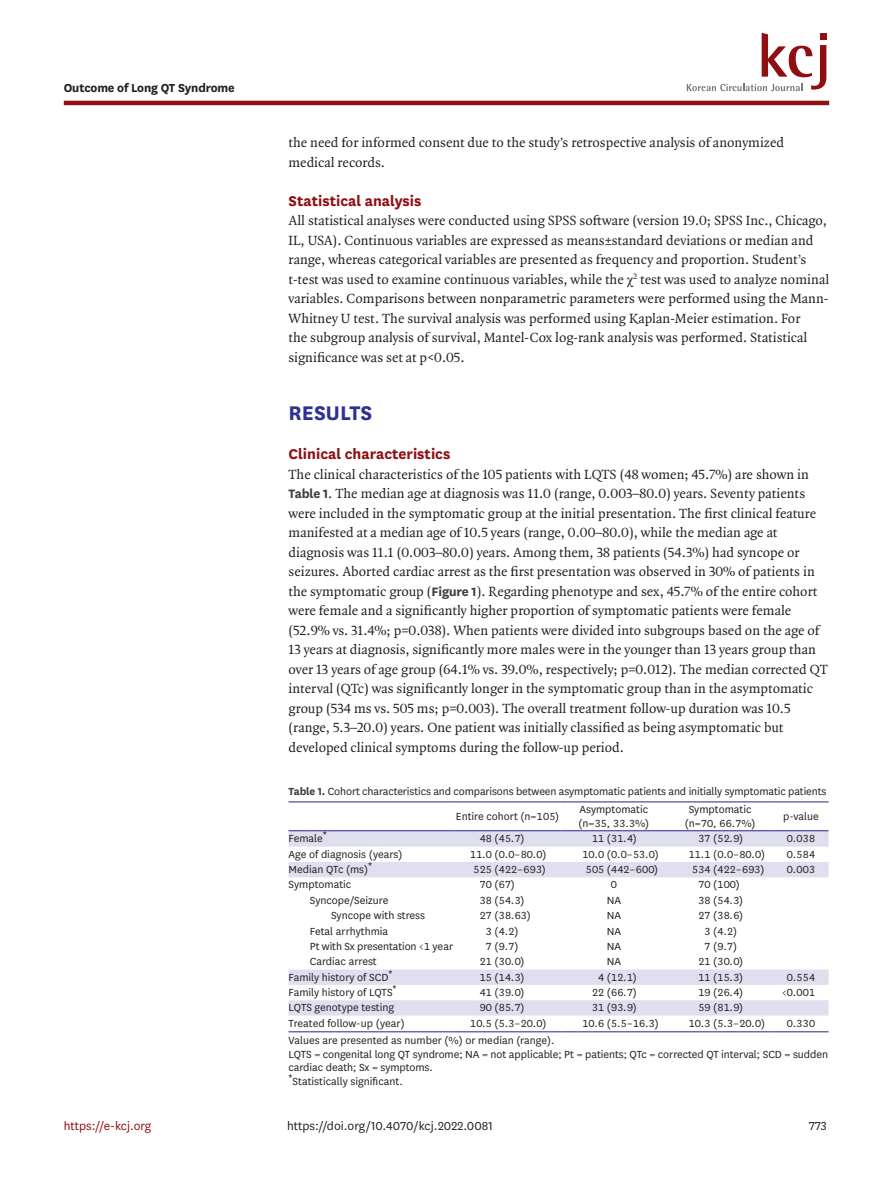
<style>
.page{position:relative;width:893px;height:1191px;background:#fff}
.page>*{position:absolute;margin:0;border:0;box-sizing:border-box;transform-origin:0 0}
.body_title1{font:700 23.1px "National";color:#2e3092}
.body_title2_stacked{font:700 16.5px "National";color:#900f13}
.body_title2{font:700 16.5px "National";color:#900f13}
.body_p_first{font:14.25px/19.5px "Quadraat OT";color:#231f20}
.body_p{font:14.25px/19.5px "Quadraat OT";color:#231f20}
.doi_running_footer{font:13.5px "National";color:#231f20}
.alt-title-type{font:700 13.5px "National";letter-spacing:-.01em;color:#231f20}
.t1{font:13.5px "National";color:#900f13}
.tbody_entry{font:12px "National";color:#231f20}
.table-wrap-foot_p{font:12px/13.5px "National";letter-spacing:-.005em;color:#231f20}
.table-wrap_caption{font:12px "National";letter-spacing:-.01em;color:#231f20}
.thead_entry{font:12px/13.5px "National";color:#231f20}
.table-wrap-foot_p_fi{font:12px "National";color:#231f20}
.s1{font-family:"Times New Roman"}
.s2{font-family:"National";font-weight:700;color:#3e3e3f}
.s3{font-weight:700;color:#3e3e3f}
</style>
<div class="page">
<hr style="left:64px;top:101px;width:765px;height:4px;background:#900f13">
<div style="left:820px;top:34px;width:7px;height:6px;background:#900f13"></div>
<svg style="left:687px;top:33px;width:139px;height:58px"></svg>
<svg style="left:289px;top:831px;width:540px;height:184px"></svg>
<svg style="left:289px;top:801px;width:42px;height:1px"></svg>
<hr style="left:331px;top:801px;width:123px;height:1px;background:#2e3092">
<hr style="left:454px;top:801px;width:107px;height:1px;background:#2e3092">
<hr style="left:561px;top:801px;width:106px;height:1px;background:#2e3092">
<hr style="left:667px;top:801px;width:106px;height:1px;background:#2e3092">
<hr style="left:773px;top:801px;width:56px;height:1px;background:#2e3092">
<svg style="left:289px;top:830px;width:42px;height:1px"></svg>
<hr style="left:331px;top:830px;width:123px;height:1px;background:#2e3092">
<hr style="left:454px;top:830px;width:107px;height:1px;background:#2e3092">
<hr style="left:561px;top:830px;width:106px;height:1px;background:#2e3092">
<hr style="left:667px;top:830px;width:106px;height:1px;background:#2e3092">
<hr style="left:773px;top:830px;width:56px;height:1px;background:#2e3092">
<svg style="left:289px;top:1031px;width:42px;height:1px"></svg>
<hr style="left:331px;top:1031px;width:123px;height:1px;background:#2e3092">
<hr style="left:454px;top:1031px;width:107px;height:1px;background:#2e3092">
<hr style="left:561px;top:1031px;width:106px;height:1px;background:#2e3092">
<hr style="left:667px;top:1031px;width:106px;height:1px;background:#2e3092">
<hr style="left:773px;top:1031px;width:56px;height:1px;background:#2e3092">
<p class="alt-title-type" style="left:64px;top:78px;width:173px">Outcome of Long QT Syndrome</p>
<p class="body_p" style="left:289px;top:133px;width:497px">the need for informed consent due to the study’s retrospective analysis of anonymized medical records.</p>
<p class="body_title2" style="left:289px;top:189px;width:134px">Statistical analysis</p>
<p class="body_p_first" style="left:289px;top:211px;width:542px">All statistical analyses were conducted using SPSS software (version 19.0; SPSS Inc., Chicago, IL, USA). Continuous variables are expressed as means±standard deviations or median and range, whereas categorical variables are presented as frequency and proportion. Student’s t-test was used to examine continuous variables, while the <span class="s1">χ</span><sup>2</sup> test was used to analyze nominal variables. Comparisons between nonparametric parameters were performed using the Mann-Whitney U test. The survival analysis was performed using Kaplan-Meier estimation. For<br>the subgroup analysis of survival, Mantel-Cox log-rank analysis was performed. Statistical significance was set at p&lt;0.05.</p>
<p class="body_title1" style="left:289px;top:397px;width:85px">RESULTS</p>
<p class="body_title2_stacked" style="left:289px;top:442px;width:163px">Clinical characteristics</p>
<p class="body_p_first" style="left:289px;top:464px;width:541px">The clinical characteristics of the 105 patients with LQTS (48 women; 45.7%) are shown in <span class="s2">Table 1</span>. The median age at diagnosis was 11.0 (range, 0.003–80.0) years. Seventy patients were included in the symptomatic group at the initial presentation. The first clinical feature manifested at a median age of 10.5 years (range, 0.00–80.0), while the median age at diagnosis was 11.1 (0.003–80.0) years. Among them, 38 patients (54.3%) had syncope or seizures. Aborted cardiac arrest as the first presentation was observed in 30% of patients in the symptomatic group (<span class="s2">Figure 1</span>). Regarding phenotype and sex, 45.7% of the entire cohort were female and a significantly higher proportion of symptomatic patients were female (52.9% vs. 31.4%; p=0.038). When patients were divided into subgroups based on the age of 13 years at diagnosis, significantly more males were in the younger than 13 years group than over 13 years of age group (64.1% vs. 39.0%, respectively; p=0.012). The median corrected QT interval (QTc) was significantly longer in the symptomatic group than in the asymptomatic group (534 ms vs. 505 ms; p=0.003). The overall treatment follow-up duration was 10.5 (range, 5.3–20.0) years. One patient was initially classified as being asymptomatic but developed clinical symptoms during the follow-up period.</p>
<p class="table-wrap_caption" style="left:289px;top:784px;width:539px"><span class="s3">Table 1.</span> Cohort characteristics and comparisons between asymptomatic patients and initially symptomatic patients</p>
<p class="thead_entry" style="left:456px;top:809px;width:105px">Entire cohort (n=105)</p>
<p class="thead_entry" style="left:578px;top:802px;width:72px">Asymptomatic (n=35, 33.3%)</p>
<p class="thead_entry" style="left:685px;top:802px;width:72px;text-align:center">Symptomatic (n=70, 66.7%)</p>
<p class="thead_entry" style="left:783px;top:809px;width:37px">p-value</p>
<p class="tbody_entry" style="left:289px;top:831px;width:40px">Female<sup>*</sup></p>
<p class="tbody_entry" style="left:479px;top:831px;width:47px">48 (45.7)</p>
<p class="tbody_entry" style="left:592px;top:831px;width:47px">11 (31.4)</p>
<p class="tbody_entry" style="left:698px;top:831px;width:47px">37 (52.9)</p>
<p class="tbody_entry" style="left:787px;top:831px;width:30px">0.038</p>
<p class="tbody_entry" style="left:289px;top:846px;width:115px">Age of diagnosis (years)</p>
<p class="tbody_entry" style="left:470px;top:846px;width:78px">11.0 (0.0–80.0)</p>
<p class="tbody_entry" style="left:582px;top:846px;width:78px">10.0 (0.0–53.0)</p>
<p class="tbody_entry" style="left:688px;top:846px;width:78px">11.1 (0.0–80.0)</p>
<p class="tbody_entry" style="left:787px;top:846px;width:30px">0.584</p>
<p class="tbody_entry" style="left:289px;top:861px;width:85px">Median QTc (ms)<sup>*</sup></p>
<p class="tbody_entry" style="left:473px;top:861px;width:74px">525 (422–693)</p>
<p class="tbody_entry" style="left:585px;top:861px;width:74px">505 (442–600)</p>
<p class="tbody_entry" style="left:692px;top:861px;width:74px">534 (422–693)</p>
<p class="tbody_entry" style="left:787px;top:861px;width:30px">0.003</p>
<p class="tbody_entry" style="left:289px;top:877px;width:64px">Symptomatic</p>
<p class="tbody_entry" style="left:479px;top:877px;width:37px">70 (67)</p>
<p class="tbody_entry" style="left:610px;top:877px;width:8px">0</p>
<p class="tbody_entry" style="left:698px;top:877px;width:43px">70 (100)</p>
<p class="tbody_entry" style="left:310px;top:892px;width:80px">Syncope/Seizure</p>
<p class="tbody_entry" style="left:479px;top:892px;width:47px">38 (54.3)</p>
<p class="tbody_entry" style="left:607px;top:892px;width:16px">NA</p>
<p class="tbody_entry" style="left:698px;top:892px;width:47px">38 (54.3)</p>
<p class="tbody_entry" style="left:331px;top:907px;width:96px">Syncope with stress</p>
<p class="tbody_entry" style="left:479px;top:907px;width:53px">27 (38.63)</p>
<p class="tbody_entry" style="left:607px;top:907px;width:16px">NA</p>
<p class="tbody_entry" style="left:698px;top:907px;width:47px">27 (38.6)</p>
<p class="tbody_entry" style="left:310px;top:923px;width:80px">Fetal arrhythmia</p>
<p class="tbody_entry" style="left:486px;top:923px;width:34px">3 (4.2)</p>
<p class="tbody_entry" style="left:607px;top:923px;width:16px">NA</p>
<p class="tbody_entry" style="left:704px;top:923px;width:34px">3 (4.2)</p>
<p class="tbody_entry" style="left:310px;top:938px;width:145px">Pt with Sx presentation &lt;1 year</p>
<p class="tbody_entry" style="left:486px;top:938px;width:34px">7 (9.7)</p>
<p class="tbody_entry" style="left:607px;top:938px;width:16px">NA</p>
<p class="tbody_entry" style="left:704px;top:938px;width:34px">7 (9.7)</p>
<p class="tbody_entry" style="left:310px;top:953px;width:69px">Cardiac arrest</p>
<p class="tbody_entry" style="left:479px;top:953px;width:47px">21 (30.0)</p>
<p class="tbody_entry" style="left:607px;top:953px;width:16px">NA</p>
<p class="tbody_entry" style="left:698px;top:953px;width:47px">21 (30.0)</p>
<p class="tbody_entry" style="left:289px;top:969px;width:105px">Family history of SCD<sup>*</sup></p>
<p class="tbody_entry" style="left:479px;top:969px;width:47px">15 (14.3)</p>
<p class="tbody_entry" style="left:598px;top:969px;width:40px">4 (12.1)</p>
<p class="tbody_entry" style="left:698px;top:969px;width:47px">11 (15.3)</p>
<p class="tbody_entry" style="left:787px;top:969px;width:30px">0.554</p>
<p class="tbody_entry" style="left:289px;top:984px;width:110px">Family history of LQTS<sup>*</sup></p>
<p class="tbody_entry" style="left:479px;top:984px;width:47px">41 (39.0)</p>
<p class="tbody_entry" style="left:592px;top:984px;width:47px">22 (66.7)</p>
<p class="tbody_entry" style="left:698px;top:984px;width:47px">19 (26.4)</p>
<p class="tbody_entry" style="left:782px;top:984px;width:35px">&lt;0.001</p>
<p class="tbody_entry" style="left:289px;top:999px;width:107px">LQTS genotype testing</p>
<p class="tbody_entry" style="left:479px;top:999px;width:47px">90 (85.7)</p>
<p class="tbody_entry" style="left:592px;top:999px;width:47px">31 (93.9)</p>
<p class="tbody_entry" style="left:698px;top:999px;width:47px">59 (81.9)</p>
<p class="tbody_entry" style="left:289px;top:1015px;width:118px">Treated follow-up (year)</p>
<p class="tbody_entry" style="left:470px;top:1015px;width:78px">10.5 (5.3–20.0)</p>
<p class="tbody_entry" style="left:582px;top:1015px;width:78px">10.6 (5.5–16.3)</p>
<p class="tbody_entry" style="left:688px;top:1015px;width:78px">10.3 (5.3–20.0)</p>
<p class="tbody_entry" style="left:787px;top:1015px;width:30px">0.330</p>
<p class="table-wrap-foot_p_fi" style="left:289px;top:1032px;width:267px">Values are presented as number (%) or median (range).</p>
<p class="table-wrap-foot_p" style="left:289px;top:1046px;width:541px">LQTS = congenital long QT syndrome; NA = not applicable; Pt = patients; QTc = corrected QT interval; SCD = sudden cardiac death; Sx = symptoms.</p>
<p class="table-wrap-foot_p" style="left:289px;top:1073px;width:116px"><sup>*</sup>Statistically significant.</p>
<p class="t1" style="left:64px;top:1116px;width:89px">https://e-kcj.org</p>
<p class="doi_running_footer" style="left:809px;top:1116px;width:19px">773</p>
<p class="doi_running_footer" style="left:287px;top:1116px;width:207px">https://doi.org/10.4070/kcj.2022.0081</p>
</div>
